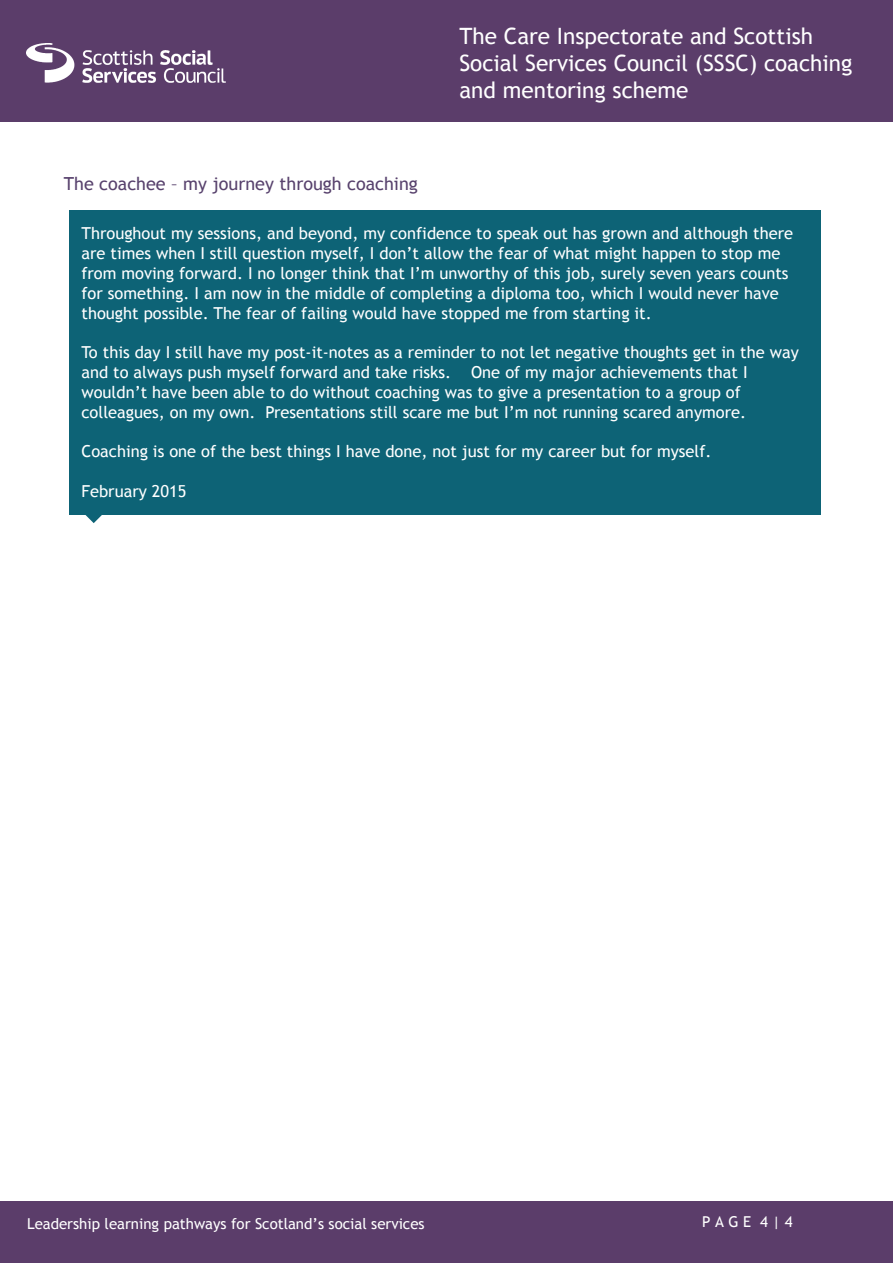
<style>
.page{position:relative;width:893px;height:1263px;background:#fff}
.page>*{position:absolute;margin:0;border:0;box-sizing:border-box;transform-origin:0 0}
.t1{font:22.5px/27px "Trebuchet MS";color:#fff}
.t2{font:18px "Trebuchet MS";color:#58426d}
.t3{font:16.5px/19.8px "Trebuchet MS";color:#fff}
.t4{font:15px "Trebuchet MS";color:#fff}
</style>
<div class="page">
<div style="left:0;top:1201px;width:893px;height:61px;background:#5b3d6a"></div>
<div style="left:0;top:0;width:893px;height:122px;background:#5b3d6a"></div>
<div style="left:69px;top:211px;width:752px;height:304px;background:#0d6376"></div>
<svg style="left:85px;top:515px;width:17px;height:8px"></svg>
<div style="left:28px;top:19px;width:182px;height:93px;background:#5b3d6a"></div>
<img style="left:26px;top:44px;width:199px;height:38px">
<p class="t2" style="left:64px;top:173px;width:356px">The coachee – my journey through coaching</p>
<h1 class="t1" style="left:459px;top:23px;width:395px">The Care Inspectorate and Scottish<br>Social Services Council (SSSC) coaching and mentoring scheme</h1>
<p class="t3" style="left:81px;top:224px;width:713px">Throughout my sessions, and beyond, my confidence to speak out has grown and although there are times when I still question myself, I don’t allow the fear of what might happen to stop me from moving forward. I no longer think that I’m unworthy of this job, surely seven years counts for something. I am now in the middle of completing a diploma too, which I would never have thought possible. The fear of failing would have stopped me from starting it.</p>
<p class="t3" style="left:81px;top:343px;width:719px">To this day I still have my post-it-notes as a reminder to not let negative thoughts get in the way and to always push myself forward and take risks. One of my major achievements that I wouldn’t have been able to do without coaching was to give a presentation to a group of colleagues, on my own. Presentations still scare me but I’m not running scared anymore.</p>
<p class="t3" style="left:81px;top:442px;width:632px">Coaching is one of the best things I have done, not just for my career but for myself.</p>
<p class="t3" style="left:81px;top:481px;width:107px">February 2015</p>
<p class="t4" style="left:27px;top:1215px;width:399px">Leadership learning pathways for Scotland’s social services</p>
<p class="t4" style="left:702px;top:1212px;width:92px">PAGE 4|4</p>
</div>
